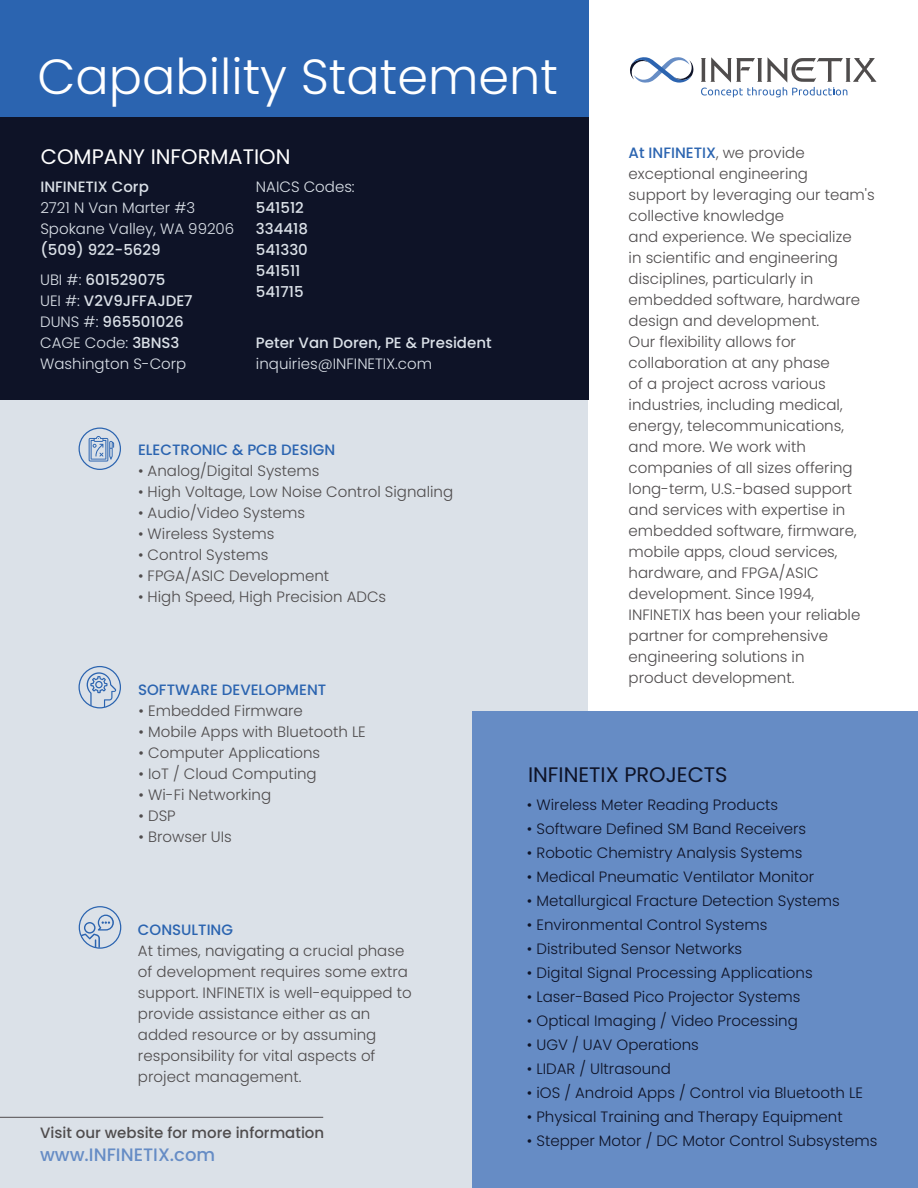
<style>
.page{position:relative;width:918px;height:1188px;background:#fff}
.page>*{position:absolute;margin:0;border:0;box-sizing:border-box;transform-origin:0 0}
.t1{font:300 49.35px "Poppins";color:#fff}
.t2{font:21px "Poppins";color:#fff}
.t3{font:21px "Poppins";color:#0e1327}
.t4{font:500 18px "Poppins";color:#668cc5}
.t5{font:300 15px/21px "Poppins";color:#4f4c4d}
.t6{font:300 15px "Poppins";color:#0e1327}
.t7{font:300 15px/21px "Poppins";color:#dbe1e8}
.t8{font:500 15px/21px "Poppins";color:#dbe1e8}
.t9{font:500 15px "Poppins";color:#2b64b0}
.t10{font:500 15px "Poppins";color:#4f4c4d}
.s1{font-weight:300}
.s2{font-weight:500}
.s3{font-weight:500;color:#2b64b0}
</style>
<div class="page">
<div style="left:0;top:0;width:588px;height:118px;background:#2b64b0"></div>
<div style="left:0;top:359px;width:588px;height:829px;background:#dbe1e8"></div>
<div style="left:472px;top:712px;width:446px;height:476px;background:#668cc5"></div>
<div style="left:0;top:118px;width:588px;height:282px;background:#0e1327"></div>
<svg style="left:701px;top:57px;width:176px;height:40px"></svg>
<svg style="left:630px;top:57px;width:64px;height:26px"></svg>
<svg style="left:79px;top:428px;width:42px;height:42px"></svg>
<svg style="left:79px;top:906px;width:42px;height:43px"></svg>
<svg style="left:79px;top:666px;width:42px;height:42px"></svg>
<hr style="left:0;top:1117px;width:323px;height:1px;background:#4f4c4d">
<h1 class="t1" style="left:38px;top:48px;width:522px">Capability Statement</h1>
<h2 class="t2" style="left:41px;top:144px;width:251px">COMPANY INFORMATION</h2>
<p class="t8" style="left:40px;top:177px;width:110px">INFINETIX Corp</p>
<p class="t7" style="left:40px;top:198px;width:195px">2721 N Van Marter #3<br>Spokane Valley, WA 99206</p>
<p class="t8" style="left:40px;top:236px;width:127px;line-height:29.4px">(509) 922-5629<br><span class="s1">UBI #:</span> 601529075</p>
<p class="t7" style="left:40px;top:290px;width:154px">UEI #: <span class="s2">V2V9JFFAJDE7<br></span>DUNS #: <span class="s2">965501026<br></span>CAGE Code: <span class="s2">3BNS3<br></span>Washington S-Corp</p>
<p class="t7" style="left:256px;top:177px;width:100px">NAICS Codes:</p>
<p class="t8" style="left:256px;top:198px;width:54px">541512<br>334418<br>541330<br>541511<br>541715</p>
<p class="t8" style="left:256px;top:332px;width:237px">Peter Van Doren, PE &amp; President</p>
<p class="t7" style="left:256px;top:353px;width:178px">inquiries@INFINETIX.com</p>
<p class="t9" style="left:138px;top:441px;width:199px">ELECTRONIC &amp; PCB DESIGN</p>
<p class="t5" style="left:138px;top:461px;width:183px">• Analog/Digital Systems</p>
<p class="t5" style="left:138px;top:482px;width:317px">• High Voltage, Low Noise Control Signaling</p>
<p class="t5" style="left:138px;top:503px;width:169px">• Audio/Video Systems</p>
<p class="t5" style="left:138px;top:524px;width:138px">• Wireless Systems</p>
<p class="t5" style="left:138px;top:545px;width:132px">• Control Systems</p>
<p class="t5" style="left:138px;top:566px;width:193px">• FPGA/ASIC Development</p>
<p class="t5" style="left:138px;top:587px;width:250px">• High Speed, High Precision ADCs</p>
<p class="t9" style="left:138px;top:681px;width:190px">SOFTWARE DEVELOPMENT</p>
<p class="t5" style="left:139px;top:700px;width:166px">• Embedded Firmware</p>
<p class="t5" style="left:139px;top:721px;width:229px">• Mobile Apps with Bluetooth LE</p>
<p class="t5" style="left:139px;top:742px;width:183px">• Computer Applications</p>
<p class="t5" style="left:139px;top:763px;width:180px">• IoT / Cloud Computing</p>
<p class="t5" style="left:139px;top:784px;width:134px">• Wi-Fi Networking</p>
<p class="t5" style="left:139px;top:805px;width:39px">• DSP</p>
<p class="t5" style="left:139px;top:826px;width:95px">• Browser UIs</p>
<p class="t9" style="left:138px;top:921px;width:97px">CONSULTING</p>
<p class="t5" style="left:138px;top:940px;width:275px">At times, navigating a crucial phase of development requires some extra support. INFINETIX is well-equipped to provide assistance either as an added resource or by assuming responsibility for vital aspects of project management.</p>
<p class="t10" style="left:40px;top:1124px;width:286px">Visit our website for more information</p>
<p class="t4" style="left:40px;top:1144px;width:177px">www.INFINETIX.com</p>
<p class="t5" style="left:629px;top:142px;width:248px"><span class="s3">At INFINETIX</span>, we provide exceptional engineering<br>support by leveraging our team's collective knowledge<br>and experience. We specialize<br>in scientific and engineering disciplines, particularly in embedded software, hardware design and development.<br>Our flexibility allows for collaboration at any phase<br>of a project across various industries, including medical, energy, telecommunications, and more. We work with companies of all sizes offering long-term, U.S.-based support and services with expertise in embedded software, firmware, mobile apps, cloud services, hardware, and FPGA/ASIC development. Since 1994,<br>INFINETIX has been your reliable partner for comprehensive engineering solutions in<br>product development.</p>
<h2 class="t3" style="left:528px;top:762px;width:201px">INFINETIX PROJECTS</h2>
<p class="t6" style="left:527px;top:796px;width:253px">• Wireless Meter Reading Products</p>
<p class="t6" style="left:527px;top:820px;width:281px">• Software Defined SM Band Receivers</p>
<p class="t6" style="left:527px;top:844px;width:277px">• Robotic Chemistry Analysis Systems</p>
<p class="t6" style="left:527px;top:868px;width:289px">• Medical Pneumatic Ventilator Monitor</p>
<p class="t6" style="left:527px;top:892px;width:314px">• Metallurgical Fracture Detection Systems</p>
<p class="t6" style="left:527px;top:916px;width:242px">• Environmental Control Systems</p>
<p class="t6" style="left:527px;top:940px;width:217px">• Distributed Sensor Networks</p>
<p class="t6" style="left:527px;top:964px;width:287px">• Digital Signal Processing Applications</p>
<p class="t6" style="left:527px;top:988px;width:275px">• Laser-Based Pico Projector Systems</p>
<p class="t6" style="left:527px;top:1012px;width:273px">• Optical Imaging / Video Processing</p>
<p class="t6" style="left:527px;top:1036px;width:174px">• UGV / UAV Operations</p>
<p class="t6" style="left:527px;top:1060px;width:146px">• LIDAR / Ultrasound</p>
<p class="t6" style="left:527px;top:1084px;width:338px">• iOS / Android Apps / Control via Bluetooth LE</p>
<p class="t6" style="left:527px;top:1108px;width:317px">• Physical Training and Therapy Equipment</p>
<p class="t6" style="left:527px;top:1132px;width:352px">• Stepper Motor / DC Motor Control Subsystems</p>
</div>
